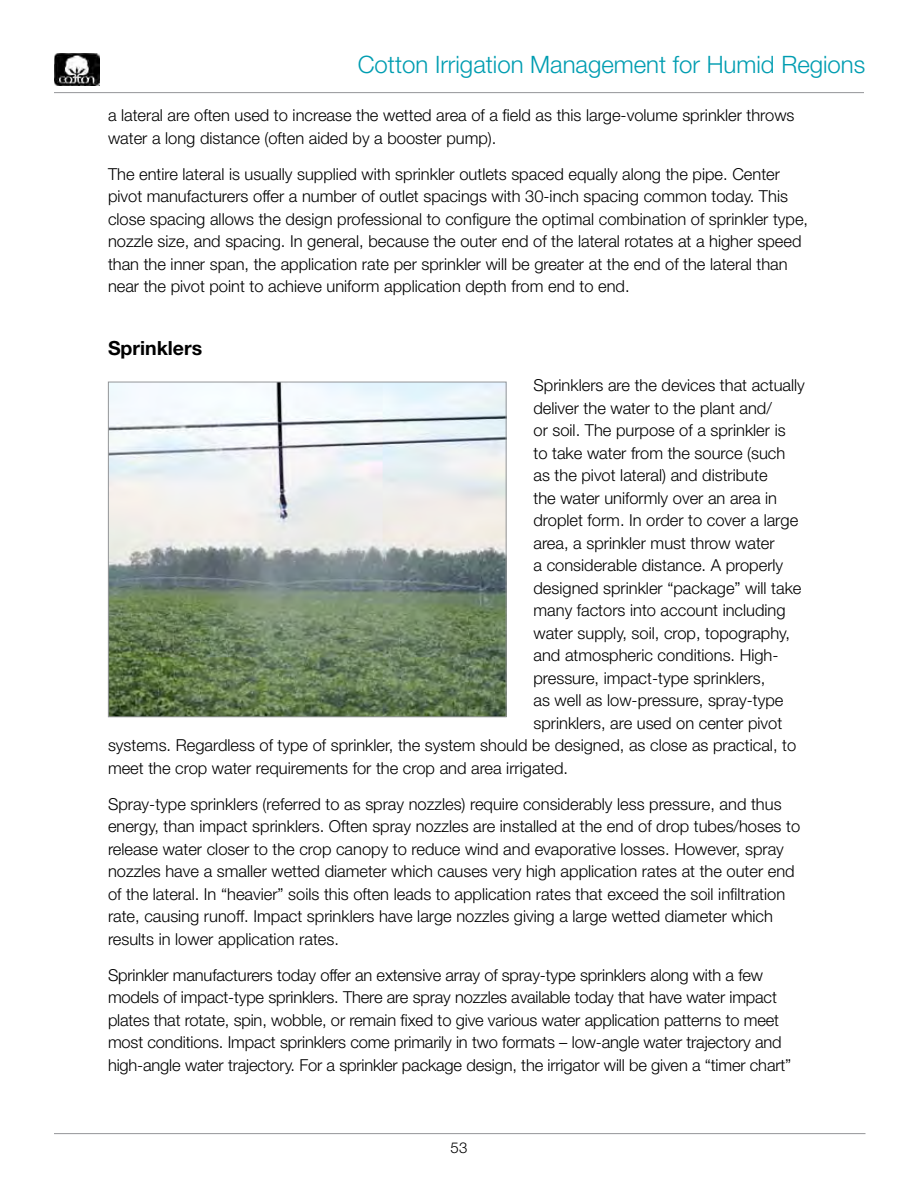
<style>
.page{position:relative;width:918px;height:1188px;background:#fff}
.page>*{position:absolute;margin:0;border:0;box-sizing:border-box;transform-origin:0 0}
.t1{font:300 24px "Helvetica Neue";color:#009db1}
.t2{font:700 19.5px "Helvetica Neue";color:#000}
.t3{font:300 16.5px/22.5px "Helvetica Neue";color:#000}
.t4{font:300 15px "Helvetica Neue";color:#000}
</style>
<div class="page">
<img style="left:54px;top:54px;width:45px;height:32px">
<hr style="left:54px;top:92px;width:810px;height:1px;background:#939598">
<hr style="left:54px;top:1133px;width:812px;height:1px;background:#939598">
<img style="left:110px;top:384px;width:395px;height:331px">
<div style="left:108px;top:382px;width:399px;height:335px;border:1px solid #939598"></div>
<h1 class="t1" style="left:358px;top:50px;width:509px">Cotton Irrigation Management for Humid Regions</h1>
<p class="t3" style="left:108px;top:104px;width:688px">a lateral are often used to increase the wetted area of a field as this large-volume sprinkler throws water a long distance (often aided by a booster pump).</p>
<p class="t3" style="left:108px;top:162px;width:702px">The entire lateral is usually supplied with sprinkler outlets spaced equally along the pipe. Center pivot manufacturers offer a number of outlet spacings with 30-inch spacing common today. This close spacing allows the design professional to configure the optimal combination of sprinkler type, nozzle size, and spacing. In general, because the outer end of the lateral rotates at a higher speed than the inner span, the application rate per sprinkler will be greater at the end of the lateral than near the pivot point to achieve uniform application depth from end to end.</p>
<p class="t2" style="left:108px;top:336px;width:96px">Sprinklers</p>
<p class="t3" style="left:534px;top:374px;width:273px">Sprinklers are the devices that actually</p>
<p class="t3" style="left:534px;top:396px;width:240px">deliver the water to the plant and/</p>
<p class="t3" style="left:534px;top:419px;width:254px">or soil. The purpose of a sprinkler is</p>
<p class="t3" style="left:534px;top:441px;width:253px">to take water from the source (such</p>
<p class="t3" style="left:534px;top:464px;width:236px">as the pivot lateral) and distribute</p>
<p class="t3" style="left:534px;top:486px;width:245px">the water uniformly over an area in</p>
<p class="t3" style="left:534px;top:509px;width:266px">droplet form. In order to cover a large</p>
<p class="t3" style="left:534px;top:531px;width:243px">area, a sprinkler must throw water</p>
<p class="t3" style="left:534px;top:554px;width:251px">a considerable distance. A properly</p>
<p class="t3" style="left:534px;top:576px;width:270px">designed sprinkler “package” will take</p>
<p class="t3" style="left:534px;top:599px;width:254px">many factors into account including</p>
<p class="t3" style="left:534px;top:621px;width:258px">water supply, soil, crop, topography,</p>
<p class="t3" style="left:534px;top:644px;width:247px">and atmospheric conditions. High-</p>
<p class="t3" style="left:534px;top:666px;width:233px">pressure, impact-type sprinklers,</p>
<p class="t3" style="left:534px;top:689px;width:251px">as well as low-pressure, spray-type</p>
<p class="t3" style="left:534px;top:711px;width:250px">sprinklers, are used on center pivot</p>
<p class="t3" style="left:108px;top:734px;width:690px">systems. Regardless of type of sprinkler, the system should be designed, as close as practical, to</p>
<p class="t3" style="left:108px;top:756px;width:462px">meet the crop water requirements for the crop and area irrigated.</p>
<p class="t3" style="left:108px;top:792px;width:694px">Spray-type sprinklers (referred to as spray nozzles) require considerably less pressure, and thus energy, than impact sprinklers. Often spray nozzles are installed at the end of drop tubes/hoses to release water closer to the crop canopy to reduce wind and evaporative losses. However, spray nozzles have a smaller wetted diameter which causes very high application rates at the outer end of the lateral. In “heavier” soils this often leads to application rates that exceed the soil infiltration rate, causing runoff. Impact sprinklers have large nozzles giving a large wetted diameter which results in lower application rates.</p>
<p class="t3" style="left:108px;top:963px;width:685px">Sprinkler manufacturers today offer an extensive array of spray-type sprinklers along with a few models of impact-type sprinklers. There are spray nozzles available today that have water impact plates that rotate, spin, wobble, or remain fixed to give various water application patterns to meet most conditions. Impact sprinklers come primarily in two formats – low-angle water trajectory and high-angle water trajectory. For a sprinkler package design, the irrigator will be given a “timer chart”</p>
<p class="t4" style="left:451px;top:1139px;width:18px">53</p>
</div>
